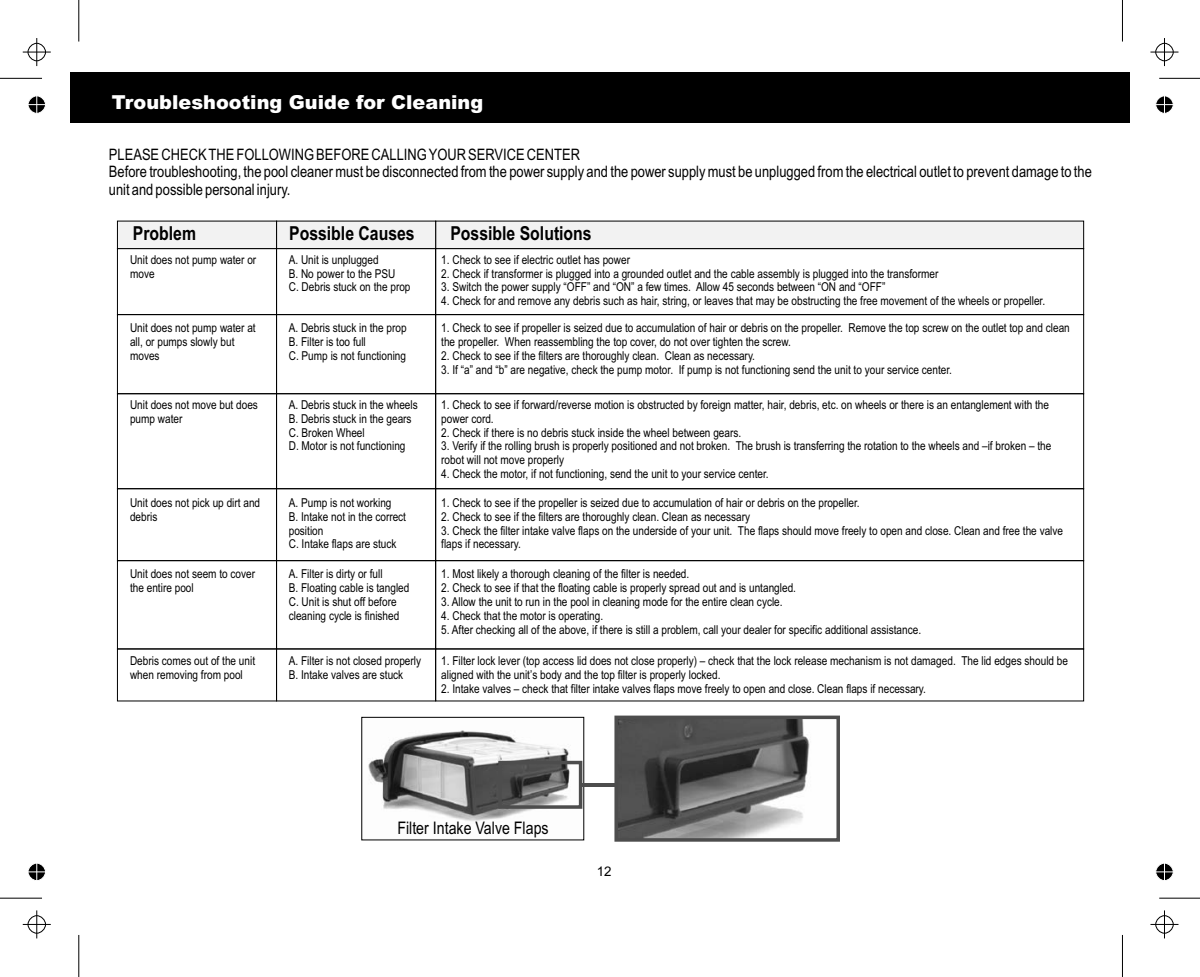
<style>
.page{position:relative;width:1200px;height:977px;background:#fff}
.page>*{position:absolute;margin:0;border:0;box-sizing:border-box;transform-origin:0 0}
.t1{font:700 19.25px "Arial Narrow";color:#000}
.t2{font:italic 900 19.25px "Arial";color:#fff}
.t3{font:17.32px "Arial Narrow";color:#000}
.t4{font:15.75px/17.8px "Arial Narrow";color:#000}
.t5{font:13.3px "Arial";color:#000}
.t6{font:12.25px/13.8px "Arial Narrow";color:#000}
</style>
<div class="page">
<div style="left:70px;top:72px;width:1059px;height:50px;background:#000"></div>
<div style="left:435px;top:314px;width:648px;height:80px;border:1px solid #000"></div>
<div style="left:435px;top:393px;width:648px;height:95px;border:1px solid #000"></div>
<div style="left:435px;top:488px;width:648px;height:72px;border:1px solid #000"></div>
<div style="left:435px;top:560px;width:648px;height:88px;border:1px solid #000"></div>
<div style="left:435px;top:648px;width:648px;height:52px;border:1px solid #000"></div>
<img style="left:619px;top:720px;width:191px;height:116px">
<div style="left:614px;top:715px;width:225px;height:126px;border:4px solid #4d4d4d"></div>
<img style="left:368px;top:730px;width:214px;height:91px">
<div style="left:361px;top:716px;width:223px;height:123px;border:1px solid #000"></div>
<div style="left:498px;top:760px;width:84px;height:48px;border:4px solid #4d4d4d"></div>
<svg style="left:578px;top:782px;width:39px;height:4px"></svg>
<div style="left:276px;top:314px;width:160px;height:80px;border:1px solid #000"></div>
<div style="left:276px;top:393px;width:160px;height:95px;border:1px solid #000"></div>
<div style="left:276px;top:488px;width:160px;height:72px;border:1px solid #000"></div>
<div style="left:276px;top:560px;width:160px;height:88px;border:1px solid #000"></div>
<div style="left:276px;top:648px;width:160px;height:52px;border:1px solid #000"></div>
<div style="left:117px;top:248px;width:160px;height:66px;border:1px solid #000"></div>
<div style="left:117px;top:314px;width:160px;height:80px;border:1px solid #000"></div>
<div style="left:117px;top:393px;width:160px;height:95px;border:1px solid #000"></div>
<div style="left:117px;top:488px;width:160px;height:72px;border:1px solid #000"></div>
<div style="left:117px;top:560px;width:160px;height:88px;border:1px solid #000"></div>
<div style="left:117px;top:648px;width:160px;height:52px;border:1px solid #000"></div>
<div style="left:435px;top:221px;width:648px;height:28px;background:#f2f2f2;border:1px solid #000"></div>
<div style="left:276px;top:221px;width:160px;height:28px;background:#f2f2f2;border:1px solid #000"></div>
<div style="left:117px;top:221px;width:160px;height:28px;background:#f2f2f2;border:1px solid #000"></div>
<hr style="left:0;top:897px;width:42px;height:1px;background:#000">
<hr style="left:78px;top:934px;width:1px;height:42px;background:#000">
<hr style="left:0;top:78px;width:42px;height:1px;background:#000">
<hr style="left:78px;top:0;width:1px;height:42px;background:#000">
<hr style="left:1158px;top:78px;width:41px;height:1px;background:#000">
<hr style="left:1121px;top:0;width:1px;height:42px;background:#000">
<hr style="left:1158px;top:897px;width:41px;height:1px;background:#000">
<hr style="left:1121px;top:934px;width:1px;height:42px;background:#000">
<svg style="left:23px;top:910px;width:28px;height:28px"></svg>
<svg style="left:23px;top:38px;width:28px;height:28px"></svg>
<svg style="left:1150px;top:38px;width:28px;height:28px"></svg>
<svg style="left:1150px;top:910px;width:28px;height:28px"></svg>
<svg style="left:28px;top:863px;width:18px;height:18px"></svg>
<svg style="left:28px;top:96px;width:18px;height:18px"></svg>
<svg style="left:1155px;top:96px;width:19px;height:18px"></svg>
<svg style="left:1155px;top:863px;width:19px;height:18px"></svg>
<h1 class="t2" style="left:112px;top:95px;width:373px">Troubleshooting Guide for Cleaning</h1>
<p class="t4" style="left:109px;top:146px;width:984px">PLEASE CHECK THE FOLLOWING BEFORE CALLING YOUR SERVICE CENTER<br>Before troubleshooting, the pool cleaner must be disconnected from the power supply and the power supply must be unplugged from the electrical outlet to prevent damage to the unit and possible personal injury.</p>
<h1 class="t1" style="left:133px;top:226px;width:65px">Problem</h1>
<h1 class="t1" style="left:289px;top:226px;width:127px">Possible Causes</h1>
<h1 class="t1" style="left:450px;top:226px;width:143px">Possible Solutions</h1>
<p class="t6" style="left:130px;top:253px;width:128px">Unit does not pump water or move</p>
<p class="t6" style="left:130px;top:321px;width:127px">Unit does not pump water at all, or pumps slowly but moves</p>
<p class="t6" style="left:130px;top:398px;width:129px">Unit does not move but does pump water</p>
<p class="t6" style="left:130px;top:496px;width:132px">Unit does not pick up dirt and debris</p>
<p class="t6" style="left:130px;top:567px;width:127px">Unit does not seem to cover the entire pool</p>
<p class="t6" style="left:130px;top:654px;width:127px">Debris comes out of the unit when removing from pool</p>
<p class="t6" style="left:289px;top:253px;width:123px">A. Unit is unplugged<br>B. No power to the PSU<br>C. Debris stuck on the prop</p>
<p class="t6" style="left:289px;top:321px;width:119px">A. Debris stuck in the prop<br>B. Filter is too full<br>C. Pump is not functioning</p>
<p class="t6" style="left:289px;top:398px;width:130px">A. Debris stuck in the wheels<br>B. Debris stuck in the gears<br>C. Broken Wheel<br>D. Motor is not functioning</p>
<p class="t6" style="left:289px;top:496px;width:119px">A. Pump is not working<br>B. Intake not in the correct position<br>C. Intake flaps are stuck</p>
<p class="t6" style="left:289px;top:567px;width:122px">A. Filter is dirty or full<br>B. Floating cable is tangled<br>C. Unit is shut off before cleaning cycle is finished</p>
<p class="t6" style="left:289px;top:654px;width:134px">A. Filter is not closed properly<br>B. Intake valves are stuck</p>
<p class="t6" style="left:441px;top:253px;width:190px">1. Check to see if electric outlet has power</p>
<p class="t6" style="left:441px;top:267px;width:498px">2. Check if transformer is plugged into a grounded outlet and the cable assembly is plugged into the transformer</p>
<p class="t6" style="left:441px;top:281px;width:445px">3. Switch the power supply “OFF” and “ON” a few times. Allow 45 seconds between “ON and “OFF”</p>
<p class="t6" style="left:441px;top:295px;width:605px">4. Check for and remove any debris such as hair, string, or leaves that may be obstructing the free movement of the wheels or propeller.</p>
<p class="t6" style="left:441px;top:321px;width:630px">1. Check to see if propeller is seized due to accumulation of hair or debris on the propeller. Remove the top screw on the outlet top and clean the propeller. When reassembling the top cover, do not over tighten the screw.</p>
<p class="t6" style="left:441px;top:349px;width:315px">2. Check to see if the filters are thoroughly clean. Clean as necessary.</p>
<p class="t6" style="left:441px;top:363px;width:512px">3. If “a” and “b” are negative, check the pump motor. If pump is not functioning send the unit to your service center.</p>
<p class="t6" style="left:441px;top:398px;width:609px">1. Check to see if forward/reverse motion is obstructed by foreign matter, hair, debris, etc. on wheels or there is an entanglement with the power cord.</p>
<p class="t6" style="left:441px;top:426px;width:301px">2. Check if there is no debris stuck inside the wheel between gears.</p>
<p class="t6" style="left:441px;top:440px;width:611px">3. Verify if the rolling brush is properly positioned and not broken. The brush is transferring the rotation to the wheels and –if broken – the robot will not move properly</p>
<p class="t6" style="left:441px;top:468px;width:329px">4. Check the motor, if not functioning, send the unit to your service center.</p>
<p class="t6" style="left:441px;top:496px;width:420px">1. Check to see if the propeller is seized due to accumulation of hair or debris on the propeller.</p>
<p class="t6" style="left:441px;top:510px;width:310px">2. Check to see if the filters are thoroughly clean. Clean as necessary</p>
<p class="t6" style="left:441px;top:524px;width:623px">3. Check the filter intake valve flaps on the underside of your unit. The flaps should move freely to open and close. Clean and free the valve flaps if necessary.</p>
<p class="t6" style="left:441px;top:567px;width:249px">1. Most likely a thorough cleaning of the filter is needed.</p>
<p class="t6" style="left:441px;top:581px;width:356px">2. Check to see if that the floating cable is properly spread out and is untangled.</p>
<p class="t6" style="left:441px;top:595px;width:343px">3. Allow the unit to run in the pool in cleaning mode for the entire clean cycle.</p>
<p class="t6" style="left:441px;top:609px;width:163px">4. Check that the motor is operating.</p>
<p class="t6" style="left:441px;top:623px;width:481px">5. After checking all of the above, if there is still a problem, call your dealer for specific additional assistance.</p>
<p class="t6" style="left:441px;top:654px;width:628px">1. Filter lock lever (top access lid does not close properly) – check that the lock release mechanism is not damaged. The lid edges should be aligned with the unit’s body and the top filter is properly locked.</p>
<p class="t6" style="left:441px;top:682px;width:486px">2. Intake valves – check that filter intake valves flaps move freely to open and close. Clean flaps if necessary.</p>
<h2 class="t3" style="left:397px;top:821px;width:153px">Filter Intake Valve Flaps</h2>
<p class="t5" style="left:596px;top:866px;width:16px">12</p>
</div>
